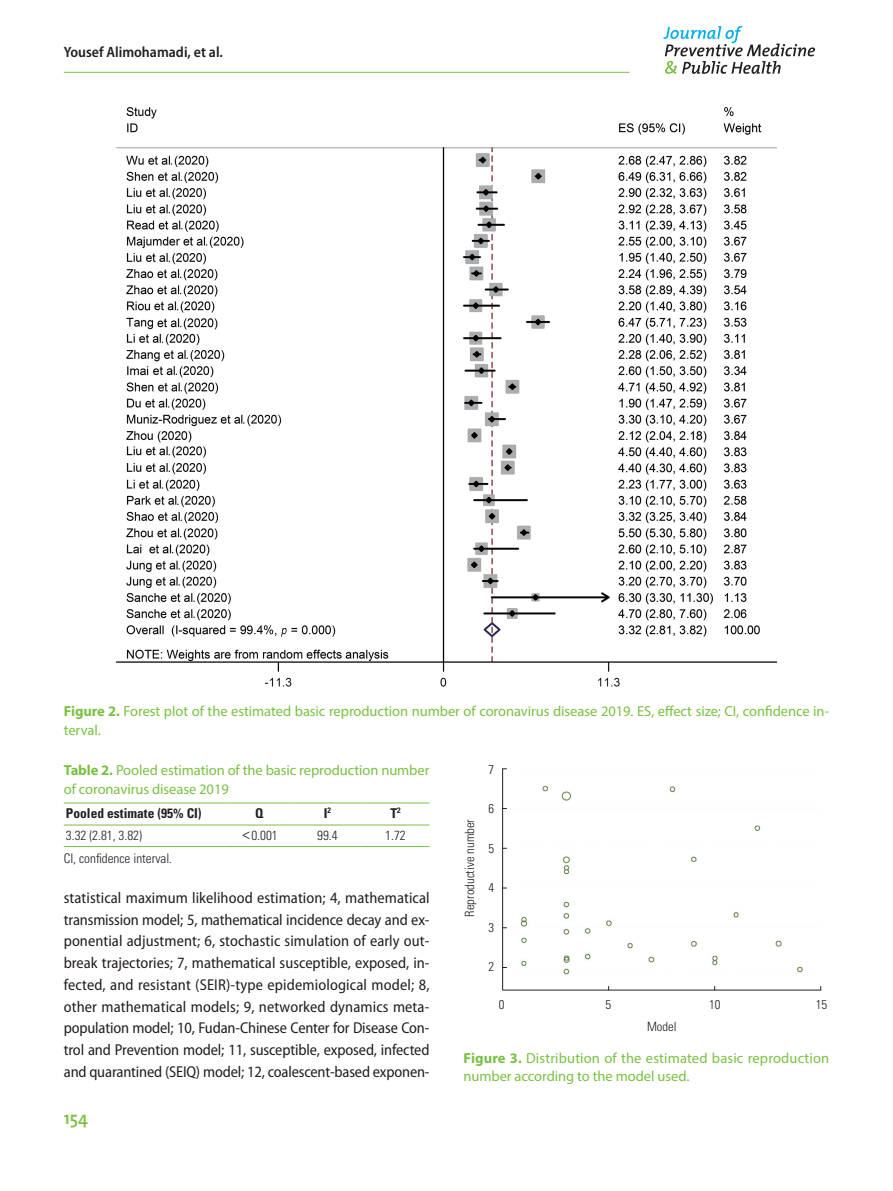
<style>
.page{position:relative;width:893px;height:1191px;background:#fff}
.page>*{position:absolute;margin:0;border:0;box-sizing:border-box;transform-origin:0 0}
.t1{font:600 18px "The Mix";color:#79c142}
.jpmph_본문{font:semi-condensed 15.75px/21.8px "Myriad Pro";letter-spacing:-.01em;color:#231f20;text-align:justify}
.t2{font:600 semi-condensed 15px "Myriad Pro";color:#231f20}
.jpmph_표그림캡션{font:14.55px/18.8px "Myriad Pro";letter-spacing:-.005em;color:#79c142}
.jpmph_표머리{font:700 condensed 13.5px "Univers LT Std";color:#231f20}
.jpmph_표본문{font:300 condensed 13.2px "Univers LT Std";color:#231f20}
.그림지문{font:300 condensed 12.75px "Univers LT Std";color:#231f20}
.s1{font-weight:700}
.s2{font-family:"Dotum";font-weight:400;font-stretch:normal}
</style>
<div class="page">
<hr style="left:64px;top:72px;width:565px;height:1px;background:#79c142">
<svg style="left:663px;top:26px;width:152px;height:48px"></svg>
<img style="left:117px;top:107px;width:659px;height:580px">
<svg style="left:64px;top:803px;width:365px;height:1px"></svg>
<hr style="left:64px;top:802px;width:161px;height:1px;background:#79c142">
<hr style="left:225px;top:802px;width:68px;height:1px;background:#79c142">
<hr style="left:293px;top:802px;width:68px;height:1px;background:#79c142">
<hr style="left:361px;top:802px;width:68px;height:1px;background:#79c142">
<hr style="left:64px;top:824px;width:161px;height:1px;background:#79c142">
<hr style="left:225px;top:824px;width:68px;height:1px;background:#79c142">
<hr style="left:293px;top:824px;width:68px;height:1px;background:#79c142">
<hr style="left:361px;top:824px;width:68px;height:1px;background:#79c142">
<hr style="left:64px;top:846px;width:161px;height:1px;background:#79c142">
<hr style="left:225px;top:846px;width:68px;height:1px;background:#79c142">
<hr style="left:293px;top:846px;width:68px;height:1px;background:#79c142">
<hr style="left:361px;top:846px;width:68px;height:1px;background:#79c142">
<img style="left:520px;top:785px;width:283px;height:190px">
<hr style="left:502px;top:768px;width:1px;height:222px;background:#231f20">
<hr style="left:503px;top:989px;width:318px;height:1px;background:#231f20">
<p class="t2" style="left:64px;top:43px;width:161px">Yousef Alimohamadi, et al.</p>
<p class="jpmph_표그림캡션" style="left:64px;top:702px;width:767px"><span class="s1">Figure 2.</span> Forest plot of the estimated basic reproduction number of coronavirus disease 2019. ES, effect size; CI, confidence in&shy;terval.</p>
<p class="jpmph_표그림캡션" style="left:64px;top:760px;width:367px"><span class="s1">Table 2.</span> Pooled estimation of the basic reproduction number of coronavirus disease 2019</p>
<p class="jpmph_표머리" style="left:66px;top:805px;width:137px">Pooled estimate (95% CI)</p>
<p class="jpmph_표머리" style="left:255px;top:805px;width:10px">Q</p>
<p class="jpmph_표머리" style="left:324px;top:805px;width:9px">I<sup>2</sup></p>
<p class="jpmph_표머리" style="left:390px;top:805px;width:12px">T<sup>2</sup></p>
<p class="jpmph_표본문" style="left:66px;top:827px;width:78px">3.32 (2.81, 3.82)</p>
<p class="jpmph_표본문" style="left:242px;top:827px;width:37px"><span class="s2">&lt;</span>0.001</p>
<p class="jpmph_표본문" style="left:317px;top:827px;width:22px">99.4</p>
<p class="jpmph_표본문" style="left:385px;top:827px;width:22px">1.72</p>
<p class="jpmph_표본문" style="left:64px;top:851px;width:110px">CI, confidence interval.</p>
<p class="그림지문" style="left:488px;top:761px;width:7px">7</p>
<p class="그림지문" style="left:488px;top:801px;width:7px">6</p>
<p class="그림지문" style="left:488px;top:840px;width:7px">5</p>
<p class="그림지문" style="left:488px;top:880px;width:7px">4</p>
<p class="그림지문" style="left:488px;top:919px;width:7px">3</p>
<p class="그림지문" style="left:488px;top:959px;width:7px">2</p>
<p class="그림지문" style="left:462px;top:916px;width:99px;rotate:-90deg">Reproductive number</p>
<p class="jpmph_본문" style="left:64px;top:887px;width:367px">statistical maximum likelihood estimation; 4, mathematical transmission model; 5, mathematical incidence decay and ex&shy;ponential adjustment; 6, stochastic simulation of early out&shy;break trajectories; 7, mathematical susceptible, exposed, in&shy;fected, and resistant (SEIR)-type epidemiological model; 8, other mathematical models; 9, networked dynamics meta&shy;population model; 10, Fudan-Chinese Center for Disease Con&shy;trol and Prevention model; 11, susceptible, exposed, infected and quarantined (SEIQ) model; 12, coalescent-based exponen-</p>
<p class="그림지문" style="left:499px;top:997px;width:7px">0</p>
<p class="그림지문" style="left:605px;top:997px;width:7px">5</p>
<p class="그림지문" style="left:709px;top:997px;width:13px">10</p>
<p class="그림지문" style="left:816px;top:997px;width:13px">15</p>
<p class="그림지문" style="left:647px;top:1018px;width:31px">Model</p>
<p class="jpmph_표그림캡션" style="left:463px;top:1048px;width:367px"><span class="s1">Figure 3.</span> Distribution of the estimated basic reproduction number according to the model used.</p>
<p class="t1" style="left:64px;top:1103px;width:26px">154</p>
</div>
